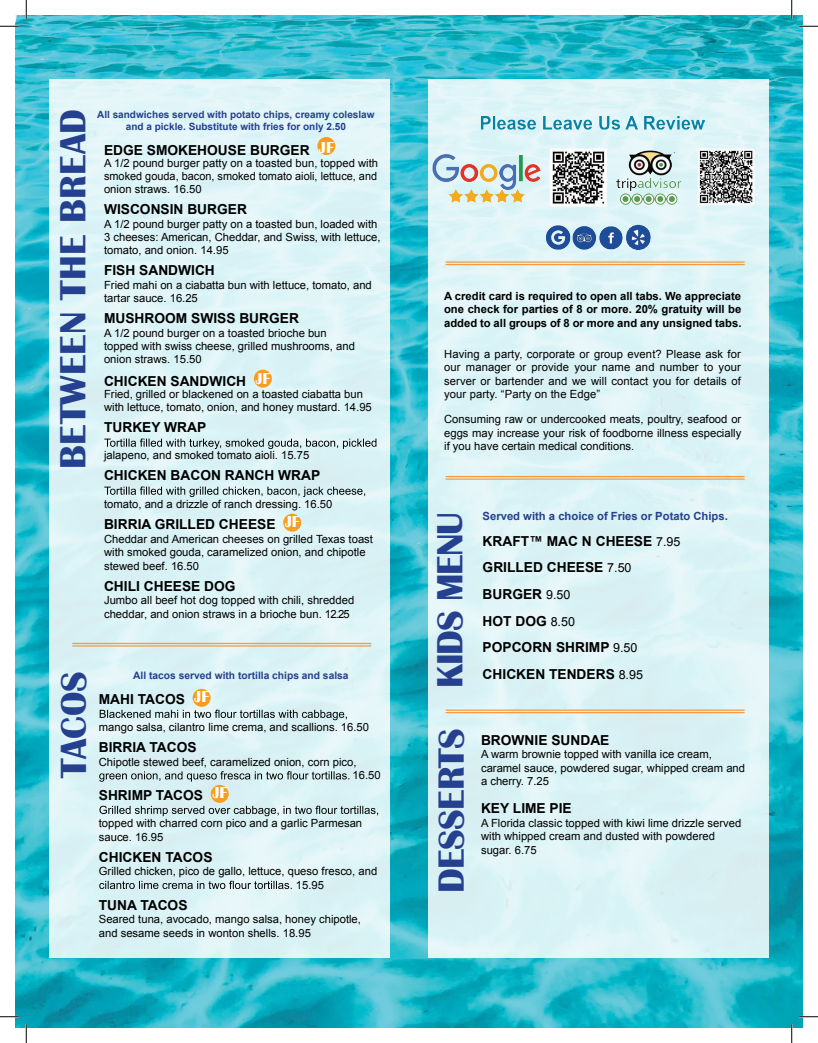
<style>
.page{position:relative;width:818px;height:1043px;background:#fff}
.page>*{position:absolute;margin:0;border:0;box-sizing:border-box;transform-origin:0 0}
.t1{font:700 37.5px "Britannic";letter-spacing:.01em;color:#25408f}
.t2{font:700 37.5px "Britannic";letter-spacing:-.01em;color:#25408f}
.t3{font:700 37.5px "Britannic";letter-spacing:-.03em;color:#25408f}
.t4{font:700 13.75px/26.6px "Arial";color:#000}
.t5{font:11.25px/13.5px "Arial";color:#000}
.t6{font:700 11.25px/13.5px "Arial";color:#000;text-align:justify}
.t7{font:700 11.25px "Arial";color:#25408f}
.t8{font:700 10.25px "Arial";color:#25408f}
.t9{font:700 10px/12px "Arial";color:#25408f;text-align:center}
.s1{font-family:"Britannic";font-size:16.25px;color:#fff}
.s2{font-weight:400;font-size:12.5px}
</style>
<div class="page">
<img style="left:15px;top:15px;width:787px;height:1012px">
<div style="left:49px;top:79px;width:340px;height:879px;background:linear-gradient(to right,#dcf3f6,#ddf4f7)"></div>
<div style="left:428px;top:79px;width:341px;height:879px;background:linear-gradient(to right,#ddf3f6,#ddf3f5)"></div>
<div style="left:317px;top:137px;width:18px;height:18px;background:#f99e1c;border-radius:50%"></div>
<div style="left:254px;top:369px;width:18px;height:18px;background:#f99e1c;border-radius:50%"></div>
<svg style="left:104px;top:438px;width:272px;height:11px;background:#adbfc1"></svg>
<svg style="left:121px;top:296px;width:5px;height:6px"></svg>
<svg style="left:104px;top:486px;width:261px;height:11px;background:#acbfc1"></svg>
<div style="left:283px;top:513px;width:18px;height:18px;background:#f99e1c;border-radius:50%"></div>
<img style="left:432px;top:116px;width:323px;height:134px">
<div style="left:192px;top:689px;width:18px;height:18px;background:#f99e1c;border-radius:50%"></div>
<svg style="left:100px;top:709px;width:247px;height:11px;background:#acbec0"></svg>
<svg style="left:99px;top:771px;width:250px;height:10px;background:#a8babd"></svg>
<div style="left:211px;top:785px;width:18px;height:18px;background:#f99e1c;border-radius:50%"></div>
<svg style="left:99px;top:805px;width:279px;height:11px;background:#acbec0"></svg>
<svg style="left:99px;top:880px;width:193px;height:9px;background:#a5b5b7"></svg>
<hr style="left:72px;top:643px;width:299px;height:1px;background:#f89939">
<hr style="left:72px;top:645px;width:299px;height:1px;background:#f89939">
<hr style="left:445px;top:261px;width:299px;height:2px;background:#f89939">
<hr style="left:445px;top:264px;width:299px;height:1px;background:#f89939">
<hr style="left:445px;top:476px;width:299px;height:1px;background:#f89939">
<hr style="left:445px;top:478px;width:299px;height:1px;background:#f89939">
<hr style="left:445px;top:709px;width:299px;height:1px;background:#f89939">
<hr style="left:445px;top:712px;width:299px;height:1px;background:#f89939">
<svg style="left:0;top:25px;width:19px;height:2px"></svg>
<svg style="left:799px;top:25px;width:18px;height:2px"></svg>
<svg style="left:0;top:1015px;width:19px;height:2px"></svg>
<svg style="left:799px;top:1015px;width:18px;height:2px"></svg>
<svg style="left:25px;top:0;width:2px;height:19px"></svg>
<svg style="left:25px;top:1024px;width:2px;height:18px"></svg>
<svg style="left:790px;top:0;width:2px;height:19px"></svg>
<svg style="left:790px;top:1024px;width:2px;height:18px"></svg>
<h1 class="t1" style="left:52px;top:468px;width:361px;rotate:-90deg">BETWEEN THE BREAD</h1>
<p class="t9" style="left:97px;top:109px;width:279px">All sandwiches served with potato chips, creamy coleslaw and a pickle. Substitute with fries for only 2.50</p>
<p class="t4" style="left:104px;top:136px;width:231px">EDGE SMOKEHOUSE BURGER <span class="s1">JF</span></p>
<p class="t5" style="left:104px;top:156px;width:275px;line-height:13px;text-align:justify">A 1/2 pound burger patty on a toasted bun, topped with smoked gouda, bacon, smoked tomato aioli, lettuce, and onion straws. 16.50</p>
<p class="t4" style="left:104px;top:195px;width:144px">WISCONSIN BURGER</p>
<p class="t5" style="left:104px;top:217px;width:278px;line-height:13.1px">A 1/2 pound burger patty on a toasted bun, loaded with<br>3 cheeses: American, Cheddar, and Swiss, with lettuce, tomato, and onion. 14.95</p>
<p class="t4" style="left:104px;top:257px;width:112px">FISH SANDWICH</p>
<p class="t5" style="left:104px;top:278px;width:269px;line-height:13px">Fried mahi on a ciabatta bun with lettuce, tomato, and tart r sauce. 16.25</p>
<p class="t4" style="left:104px;top:305px;width:196px">MUSHROOM SWISS BURGER</p>
<p class="t5" style="left:104px;top:326px;width:252px;line-height:13.1px">A 1/2 pound burger on a toasted brioche bun topped with swiss cheese, grilled mushrooms, and onion straws. 15.50</p>
<p class="t4" style="left:104px;top:368px;width:168px">CHICKEN SANDWICH <span class="s1">JF</span></p>
<p class="t5" style="left:104px;top:388px;width:269px;line-height:12.8px">Fried, grilled or blackened on a toasted ciabatta bun with lettuce, tomato, onion, and honey mustard. 14.95</p>
<p class="t4" style="left:104px;top:414px;width:104px">TURKEY WRAP</p>
<p class="t5" style="left:104px;top:448px;width:207px">jalapeno, and smoked tomato aioli. 15.75</p>
<p class="t4" style="left:104px;top:462px;width:218px">CHICKEN BACON RANCH WRAP</p>
<p class="t5" style="left:104px;top:497px;width:230px">tomato, and a drizzle of ranch dressing. 16.50</p>
<p class="t4" style="left:104px;top:511px;width:197px">BIRRIA GRILLED CHEESE <span class="s1">JF</span></p>
<p class="t5" style="left:104px;top:532px;width:270px">Cheddar and American cheeses on grilled Texas toast with smoked gouda, caramelized onion, and chipotle stewed beef. 16.50</p>
<p class="t4" style="left:104px;top:572px;width:133px">CHILI CHEESE DOG</p>
<p class="t5" style="left:104px;top:593px;width:252px">Jumbo all beef hot dog topped with chili, shredded cheddar, and onion straws in a brioche bun. 12.25</p>
<h1 class="t2" style="left:52px;top:778px;width:109px;rotate:-90deg">TACOS</h1>
<p class="t8" style="left:133px;top:669px;width:217px">All tacos served with tortilla chips and salsa</p>
<p class="t4" style="left:99px;top:686px;width:112px">MAHI TACOS <span class="s1">JF</span></p>
<p class="t5" style="left:99px;top:720px;width:272px">mango salsa, cilantro lime crema, and scallions. 16.50</p>
<p class="t4" style="left:99px;top:734px;width:99px">BIRRIA TACOS</p>
<p class="t5" style="left:99px;top:755px;width:259px">Chipotle stewed beef, caramelized onion, corn pico,</p>
<p class="t4" style="left:99px;top:782px;width:130px">SHRIMP TACOS <span class="s1">JF</span></p>
<p class="t5" style="left:99px;top:816px;width:265px">topped with charred corn pico and a garlic Parmesan sauce. 16.95</p>
<p class="t4" style="left:99px;top:843px;width:115px">CHICKEN TACOS</p>
<p class="t5" style="left:99px;top:864px;width:280px">Grilled chicken, pico de gallo, lettuce, queso fresco, and</p>
<p class="t4" style="left:99px;top:891px;width:90px">TUNA TACOS</p>
<p class="t5" style="left:99px;top:912px;width:264px">Seared tuna, avocado, mango salsa, honey chipotle, and sesame seeds in wonton shells. 18.95</p>
<p class="t5" style="left:352px;top:768px;width:30px">16.50</p>
<p class="t5" style="left:296px;top:878px;width:30px">15.95</p>
<p class="t6" style="left:444px;top:289px;width:299px">A credit card is required to open all tabs. We appreciate one check for parties of 8 or more. 20% gratuity will be added to all groups of 8 or more and any unsigned tabs.</p>
<p class="t5" style="left:444px;top:347px;width:298px;text-align:justify">Having a party, corporate or group event? Please ask for our manager or provide your name and number to your server or bartender and we will contact you for details of your party. “Party on the Edge”</p>
<p class="t5" style="left:444px;top:412px;width:299px;text-align:justify">Consuming raw or undercooked meats, poultry, seafood or eggs may increase your risk of foodborne illness especially if you have certain medical conditions.</p>
<h1 class="t3" style="left:429px;top:688px;width:178px;rotate:-90deg">KIDS MENU</h1>
<p class="t7" style="left:482px;top:510px;width:247px">Served with a choice of Fries or Potato Chips.</p>
<p class="t4" style="left:482px;top:527px;width:199px">KRAFT™ MAC N CHEESE <span class="s2">7.95<br></span>GRILLED CHEESE <span class="s2">7.50<br></span>BURGER <span class="s2">9.50<br></span>HOT DOG <span class="s2">8.50<br></span>POPCORN SHRIMP <span class="s2">9.50<br></span>CHICKEN TENDERS <span class="s2">8.95</span></p>
<h1 class="t2" style="left:430px;top:892px;width:166px;rotate:-90deg">DESSERTS</h1>
<p class="t4" style="left:481px;top:726px;width:130px">BROWNIE SUNDAE</p>
<p class="t5" style="left:481px;top:747px;width:265px">A warm brownie topped with vanilla ice cream, caramel sauce, powdered sugar, whipped cream and a cherry. 7.25</p>
<p class="t4" style="left:481px;top:794px;width:92px">KEY LIME PIE</p>
<p class="t5" style="left:481px;top:815px;width:262px">A Florida classic topped with kiwi lime drizzle served with whipped cream and dusted with powdered sugar. 6.75</p>
</div>
